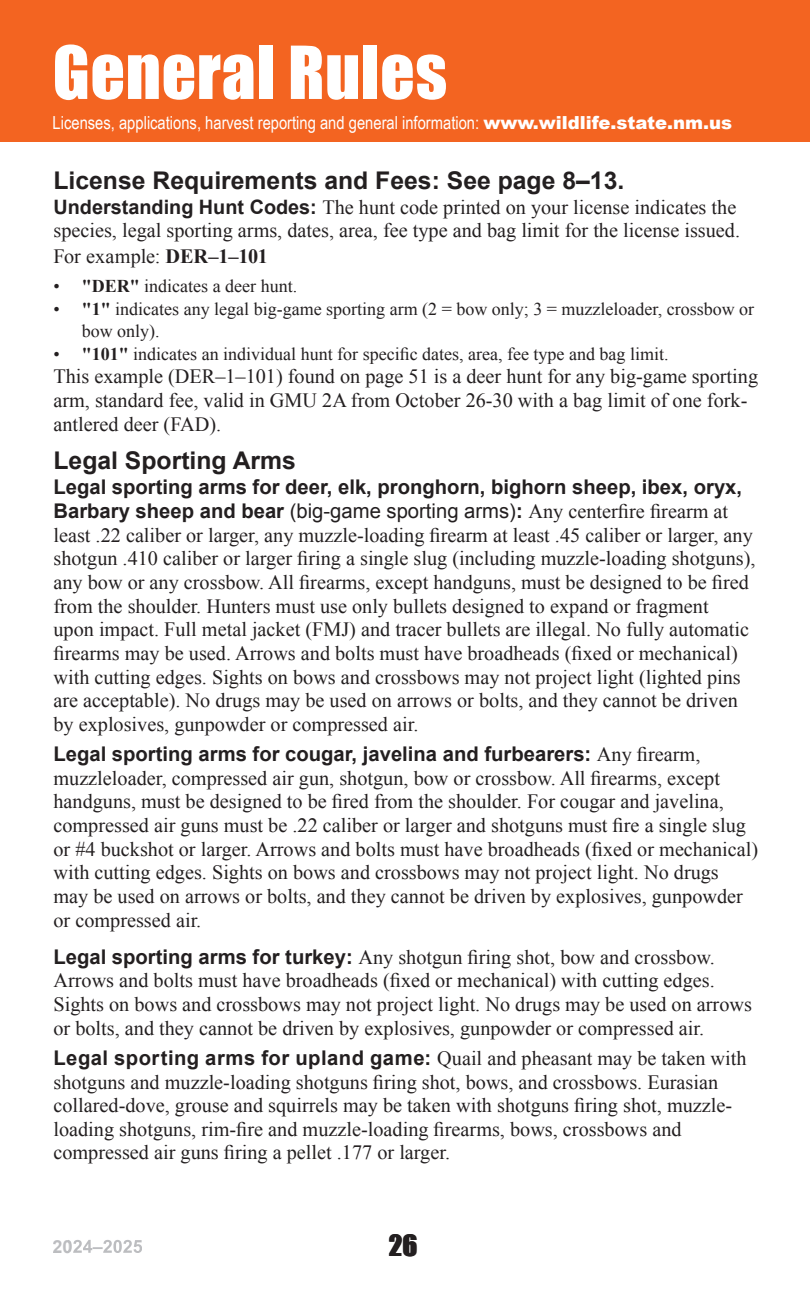
<style>
.page{position:relative;width:810px;height:1296px;background:#fff}
.page>*{position:absolute;margin:0;border:0;box-sizing:border-box;transform-origin:0 0}
.t1{font:67.5px "Impact";letter-spacing:.01em;color:#fff}
.t2{font:27px "Impact";color:#231f20}
.t3{font:700 24.3px "Arial";color:#231f20}
.t4{font:20.25px/23.6px "Times New Roman";color:#231f20}
.t5{font:700 20.25px/23.6px "Arial";color:#231f20}
.t6{font:700 20.25px "Arial";letter-spacing:.025em;color:#231f20}
.t7{font:18px/22.5px "Times New Roman";color:#231f20}
.t8{font:18px "Arial Narrow";color:#fff}
.s1{font-family:"Arial";font-weight:900}
.s2{font-family:"Arial";font-weight:700;font-size:19.8px}
.s3{font-weight:700}
.s4{font-weight:400}
.s5{font-family:"Times New Roman";font-weight:400}
.s6{font-family:"Arial";font-weight:700}
</style>
<div class="page">
<svg style="left:68px;top:1240px;width:74px;height:13px"></svg>
<div style="left:0;top:0;width:810px;height:142px;background:#f36421"></div>
<h1 class="t1" style="left:53px;top:20px;width:396px">General Rules</h1>
<p class="t8" style="left:53px;top:110px;width:681px">Licenses, applications, harvest reporting and general information: <span class="s1">www.wildlife.state.nm.us</span></p>
<p class="t3" style="left:53px;top:165px;width:572px">License Requirements and Fees: See page 8–13.</p>
<p class="t4" style="left:53px;top:195px;width:688px"><span class="s2">Understanding Hunt Codes:</span> The hunt code printed on your license indicates the species, legal sporting arms, dates, area, fee type and bag limit for the license issued.</p>
<p class="t4" style="left:53px;top:244px;width:216px">For example: <span class="s3">DER–1–101</span></p>
<p class="t7" style="left:53px;top:275px;width:245px">• <span class="s3">"DER"</span> indicates a deer hunt.</p>
<p class="t7" style="left:82px;top:297px;width:674px;text-indent:-28px">• <span class="s3">"1"</span> indicates any legal big-game sporting arm (2 = bow only; 3 = muzzleloader, crossbow or bow only).</p>
<p class="t7" style="left:53px;top:342px;width:617px">• <span class="s3">"101"</span> indicates an individual hunt for specific dates, area, fee type and bag limit.</p>
<p class="t4" style="left:53px;top:365px;width:706px">This example (DER–1–101) found on page 51 is a deer hunt for any big-game sporting arm, standard fee, valid in GMU 2A from October 26-30 with a bag limit of one fork&shy;antlered deer (FAD).</p>
<p class="t3" style="left:53px;top:444px;width:244px">Legal Sporting Arms</p>
<p class="t5" style="left:53px;top:476px;width:690px">Legal sporting arms for deer, elk, pronghorn, bighorn sheep, ibex, oryx,<br>Barbary sheep and bear <span class="s4">(big-game sporting arms)</span>: <span class="s5">Any centerfire firearm at</span></p>
<p class="t4" style="left:53px;top:523px;width:704px">least .22 caliber or larger, any muzzle-loading firearm at least .45 caliber or larger, any shotgun .410 caliber or larger firing a single slug (including muzzle-loading shotguns), any bow or any crossbow. All firearms, except handguns, must be designed to be fired from the shoulder. Hunters must use only bullets designed to expand or fragment<br>upon impact. Full metal jacket (FMJ) and tracer bullets are illegal. No fully automatic firearms may be used. Arrows and bolts must have broadheads (fixed or mechanical) with cutting edges. Sights on bows and crossbows may not project light (lighted pins are acceptable). No drugs may be used on arrows or bolts, and they cannot be driven by explosives, gunpowder or compressed air.</p>
<p class="t5" style="left:53px;top:743px;width:649px">Legal sporting arms for cougar, javelina and furbearers: <span class="s5">Any firearm,</span></p>
<p class="t4" style="left:53px;top:766px;width:706px">muzzleloader, compressed air gun, shotgun, bow or crossbow. All firearms, except handguns, must be designed to be fired from the shoulder. For cougar and javelina, compressed air guns must be .22 caliber or larger and shotguns must fire a single slug or #4 buckshot or larger. Arrows and bolts must have broadheads (fixed or mechanical) with cutting edges. Sights on bows and crossbows may not project light. No drugs may be used on arrows or bolts, and they cannot be driven by explosives, gunpowder or compressed air.</p>
<p class="t4" style="left:53px;top:945px;width:700px"><span class="s6">Legal sporting arms for turkey:</span> Any shotgun firing shot, bow and crossbow.<br>Arrows and bolts must have broadheads (fixed or mechanical) with cutting edges.<br>Sights on bows and crossbows may not project light. No drugs may be used on arrows or bolts, and they cannot be driven by explosives, gunpowder or compressed air.</p>
<p class="t6" style="left:53px;top:1045px;width:695px">Legal sporting arms for upland game: <span class="s5">Quail and pheasant may be taken with</span></p>
<p class="t4" style="left:53px;top:1070px;width:680px">shotguns and muzzle-loading shotguns firing shot, bows, and crossbows. Eurasian collared-dove, grouse and squirrels may be taken with shotguns firing shot, muzzle&shy;loading shotguns, rim-fire and muzzle-loading firearms, bows, crossbows and compressed air guns firing a pellet .177 or larger.</p>
<h2 class="t2" style="left:389px;top:1224px;width:30px">26</h2>
</div>
